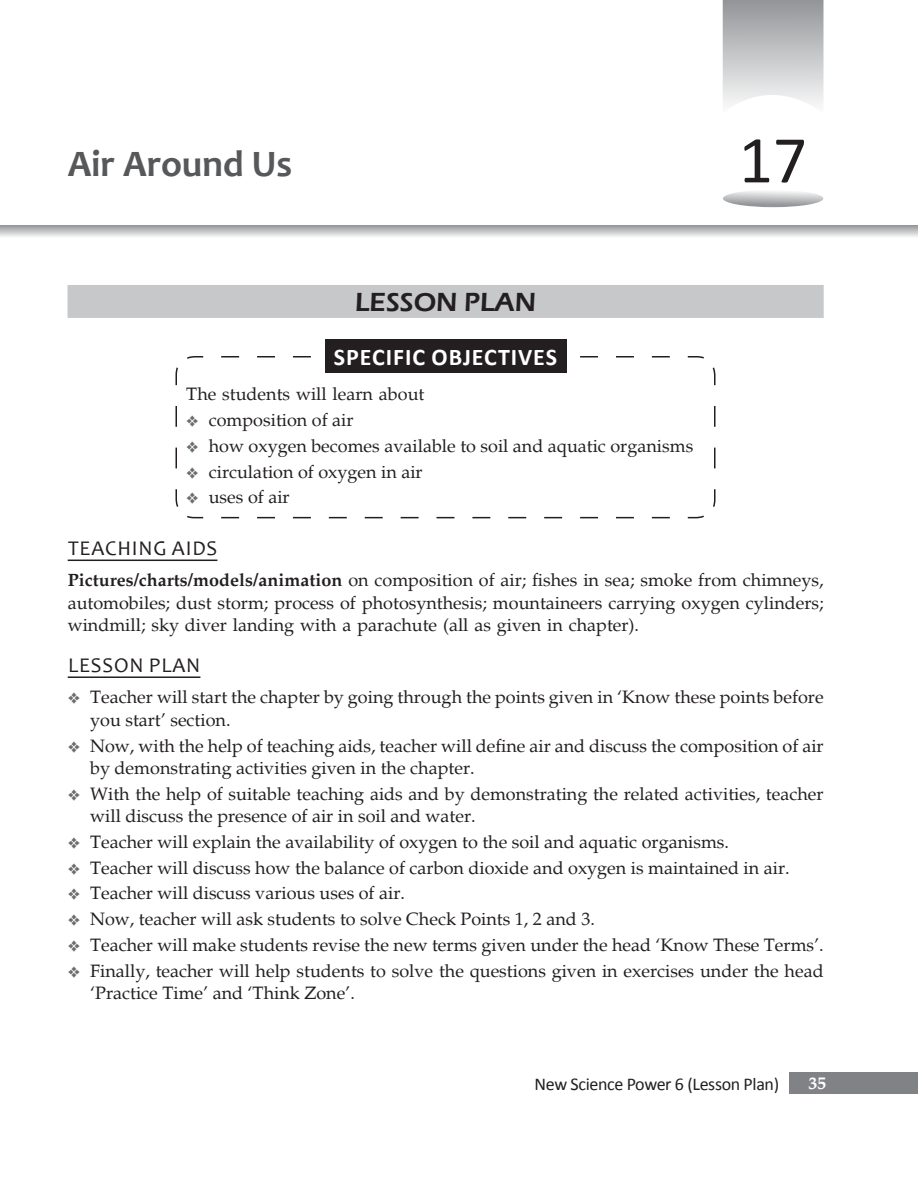
<style>
.page{position:relative;width:918px;height:1188px;background:#fff}
.page>*{position:absolute;margin:0;border:0;box-sizing:border-box;transform-origin:0 0}
.t1{font:67.5px "Calibri";color:#231f20}
.Chapter_Name{font:700 37.5px "Candara";color:#57585a}
.Lesson_plan{font:600 27px "Eras ITC";color:#231f20}
.Heading_1{font:700 24px "Calibri";letter-spacing:.04em;color:#fff}
.Heading_2{font:21px "Candara";letter-spacing:.04em;color:#231f20}
.Body{font:18px/22.5px "Palatino";color:#231f20}
.t2{font:18px "Calibri";letter-spacing:-.02em;color:#231f20}
.t3{font:700 18px "Palatino";color:#fff}
.s1{font-weight:700}
</style>
<div class="page">
<div style="left:790px;top:1072px;width:128px;height:22px;background:#808285"></div>
<svg style="left:723px;top:0;width:101px;height:105px;background:#c4c5c6"></svg>
<svg style="left:0;top:225px;width:918px;height:12px;background:#c3c4c5"></svg>
<svg style="left:723px;top:190px;width:100px;height:17px"></svg>
<hr style="left:68px;top:560px;width:149px;height:1px;background:#231f20">
<hr style="left:68px;top:676px;width:132px;height:2px;background:#231f20">
<svg style="left:175px;top:355px;width:541px;height:164px"></svg>
<div style="left:325px;top:339px;width:241px;height:34px;background:#231f20"></div>
<div style="left:68px;top:285px;width:756px;height:33px;background:#c7c8ca"></div>
<svg style="left:187px;top:415px;width:11px;height:12px"></svg>
<svg style="left:187px;top:441px;width:11px;height:12px"></svg>
<svg style="left:187px;top:467px;width:11px;height:11px"></svg>
<svg style="left:187px;top:493px;width:11px;height:11px"></svg>
<p class="Chapter_Name" style="left:68px;top:141px;width:226px">Air Around Us</p>
<p class="t1" style="left:739px;top:118px;width:70px">17</p>
<p class="Lesson_plan" style="left:355px;top:287px;width:183px">LESSON PLAN</p>
<p class="Heading_1" style="left:334px;top:342px;width:225px">SPECIFIC OBJECTIVES</p>
<p class="Body" style="left:186px;top:384px;width:240px">The students will learn about</p>
<p class="Body" style="left:209px;top:409px;width:146px">composition of air</p>
<p class="Body" style="left:209px;top:435px;width:486px">how oxygen becomes available to soil and aquatic organisms</p>
<p class="Body" style="left:209px;top:461px;width:215px">circulation of oxygen in air</p>
<p class="Body" style="left:209px;top:487px;width:82px">uses of air</p>
<p class="Heading_2" style="left:68px;top:536px;width:151px">TEACHING AIDS</p>
<p class="Body" style="left:68px;top:569px;width:758px;text-align:justify"><span class="s1">Pictures/charts/models/animation</span> on composition of air; fishes in sea; smoke from chimneys, automobiles; dust storm; process of photosynthesis; mountaineers carrying oxygen cylinders; windmill; sky diver landing with a parachute (all as given in chapter).</p>
<p class="Heading_2" style="left:68px;top:653px;width:134px">LESSON PLAN</p>
<p class="Body" style="left:90px;top:686px;width:735px">Teacher will start the chapter by going through the points given in ‘Know these points before you start’ section.</p>
<p class="Body" style="left:90px;top:735px;width:735px">Now, with the help of teaching aids, teacher will define air and discuss the composition of air by demonstrating activities given in the chapter.</p>
<p class="Body" style="left:90px;top:783px;width:735px">With the help of suitable teaching aids and by demonstrating the related activities, teacher will discuss the presence of air in soil and water.</p>
<p class="Body" style="left:90px;top:831px;width:640px">Teacher will explain the availability of oxygen to the soil and aquatic organisms.</p>
<p class="Body" style="left:90px;top:857px;width:701px">Teacher will discuss how the balance of carbon dioxide and oxygen is maintained in air.</p>
<p class="Body" style="left:90px;top:883px;width:316px">Teacher will discuss various uses of air.</p>
<p class="Body" style="left:90px;top:908px;width:506px">Now, teacher will ask students to solve Check Points 1, 2 and 3.</p>
<p class="Body" style="left:90px;top:934px;width:735px">Teacher will make students revise the new terms given under the head ‘Know These Terms’.</p>
<p class="Body" style="left:90px;top:960px;width:735px">Finally, teacher will help students to solve the questions given in exercises under the head ‘Practice Time’ and ‘Think Zone’.</p>
<p class="t2" style="left:535px;top:1073px;width:246px">New Science Power 6 (Lesson Plan)</p>
<p class="t3" style="left:808px;top:1073px;width:19px">35</p>
</div>
